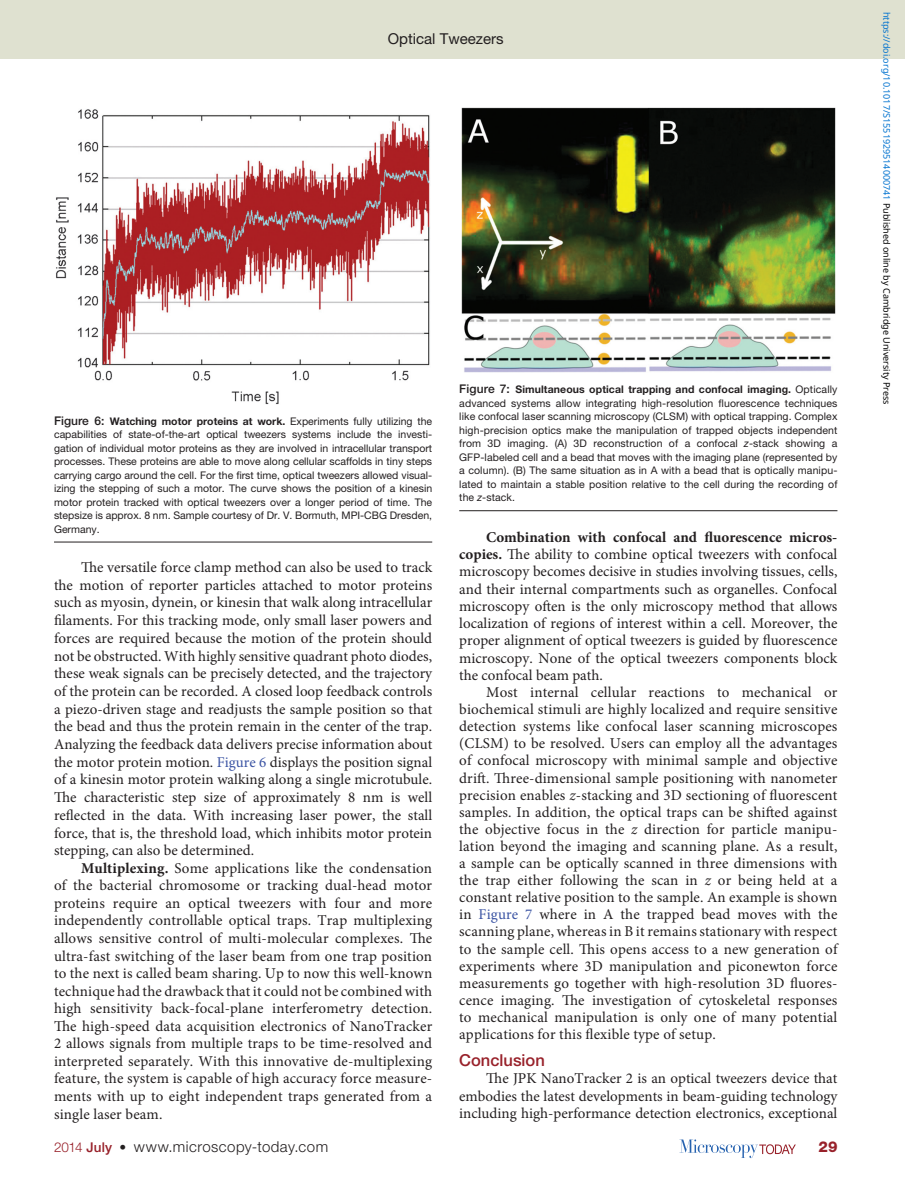
<style>
.page{position:relative;width:905px;height:1188px;background:#fff}
.page>*{position:absolute;margin:0;border:0;box-sizing:border-box;transform-origin:0 0}
.pSec1ttl{font:500 16.5px "Helvetica Neue LT Std";color:#98212a}
.pPara{font:15px/17.1px "Minion Pro";letter-spacing:.005em;color:#231f20;text-align:justify}
.pFirstpara{font:15px/17.5px "Minion Pro";color:#231f20;text-align:justify}
.t1{font:300 15px "Helvetica Neue LT Std";letter-spacing:.03em;color:#231f20}
.t2{font:15px "Helvetica Neue LT Std";color:#231f20}
.t3{font:800 15px "Helvetica Neue LT Std";color:#98212a}
.pFigureCaption{font:10.5px/13.5px "Helvetica Neue LT Std";letter-spacing:.005em;color:#231f20;text-align:justify}
.t4{font:9px "Noto Sans";color:#0172cf}
.s1{font-weight:500;font-size:12px}
.s2{font-weight:700}
.s3{color:#3a53a3}
.s4{font-style:italic}
.s5{font-size:13.5px;color:#98212a}
.s6{font-weight:500;font-size:13.5px;color:#98212a}
.s7{font-weight:500;font-size:13.5px}
.s8{color:#000}
</style>
<div class="page">
<svg style="left:679px;top:1139px;width:116px;height:19px"></svg>
<div style="left:0;top:0;width:904px;height:58px;background:#dfe1d0"></div>
<img style="left:56px;top:109px;width:374px;height:295px">
<hr style="left:54px;top:542px;width:378px;height:1px;background:#231f20">
<img style="left:461px;top:108px;width:374px;height:265px">
<hr style="left:459px;top:510px;width:378px;height:1px;background:#231f20">
<p class="t2" style="left:388px;top:30px;width:117px">Optical Tweezers</p>
<p class="pFigureCaption" style="left:54px;top:414px;width:380px"><span class="s1">Figure 6:</span> <span class="s2">Watching motor proteins at work.</span> Experiments fully utilizing the capabilities of state-of-the-art optical tweezers systems include the investi&shy;gation of individual motor proteins as they are involved in intracellular transport processes. These proteins are able to move along cellular scaffolds in tiny steps carrying cargo around the cell. For the first time, optical tweezers allowed visual&shy;izing the stepping of such a motor. The curve shows the position of a kinesin motor protein tracked with optical tweezers over a longer period of time. The stepsize is approx. 8 nm. Sample courtesy of Dr. V. Bormuth, MPI-CBG Dresden, Germany.</p>
<p class="pPara" style="left:54px;top:559px;width:380px;line-height:17.7px;text-indent:27px">The versatile force clamp method can also be used to track the motion of reporter particles attached to motor proteins such as myosin, dynein, or kinesin that walk along intracellular filaments. For this tracking mode, only small laser powers and forces are required because the motion of the protein should not be obstructed. With highly sensitive quadrant photo diodes, these weak signals can be precisely detected, and the trajectory of the protein can be recorded. A closed loop feedback controls a piezo-driven stage and readjusts the sample position so that the bead and thus the protein remain in the center of the trap.<br>Analyzing the feedback data delivers precise information about the motor protein motion. <span class="s3">Figure 6</span> displays the position signal of a kinesin motor protein walking along a single microtubule.<br>The characteristic step size of approximately 8 nm is well reflected in the data. With increasing laser power, the stall force, that is, the threshold load, which inhibits motor protein stepping, can also be determined.</p>
<p class="pFirstpara" style="left:54px;top:859px;width:380px;text-indent:27px"><span class="s2">Multiplexing.</span> Some applications like the condensation of the bacterial chromosome or tracking dual-head motor proteins require an optical tweezers with four and more independently controllable optical traps. Trap multiplexing allows sensitive control of multi-molecular complexes. The ultra-fast switching of the laser beam from one trap position to the next is called beam sharing. Up to now this well-known technique had the drawback that it could not be combined with high sensitivity back-focal-plane interferometry detection.<br>The high-speed data acquisition electronics of NanoTracker 2 allows signals from multiple traps to be time-resolved and interpreted separately. With this innovative de-multiplexing feature, the system is capable of high accuracy force measure&shy;ments with up to eight independent traps generated from a single laser beam.</p>
<p class="pFigureCaption" style="left:459px;top:383px;width:380px"><span class="s1">Figure 7:</span> <span class="s2">Simultaneous optical trapping and confocal imaging.</span> Optically advanced systems allow integrating high-resolution fluorescence techniques like confocal laser scanning microscopy (CLSM) with optical trapping. Complex high-precision optics make the manipulation of trapped objects independent from 3D imaging. (A) 3D reconstruction of a confocal <span class="s4">z</span>-stack showing a GFP-labeled cell and a bead that moves with the imaging plane (represented by a column). (B) The same situation as in A with a bead that is optically manipu&shy;lated to maintain a stable position relative to the cell during the recording of the <span class="s4">z</span>-stack.</p>
<p class="pFirstpara" style="left:459px;top:529px;width:380px;text-indent:27px"><span class="s2">Combination with confocal and fluorescence micros&shy;copies.</span> The ability to combine optical tweezers with confocal microscopy becomes decisive in studies involving tissues, cells, and their internal compartments such as organelles. Confocal microscopy often is the only microscopy method that allows localization of regions of interest within a cell. Moreover, the proper alignment of optical tweezers is guided by fluorescence microscopy. None of the optical tweezers components block the confocal beam path.</p>
<p class="pPara" style="left:459px;top:684px;width:380px;text-indent:27px">Most internal cellular reactions to mechanical or biochemical stimuli are highly localized and require sensitive detection systems like confocal laser scanning microscopes (CLSM) to be resolved. Users can employ all the advantages of confocal microscopy with minimal sample and objective drift. Three-dimensional sample positioning with nanometer precision enables <span class="s4">z</span>-stacking and 3D sectioning of fluorescent samples. In addition, the optical traps can be shifted against the objective focus in the <span class="s4">z</span> direction for particle manipu&shy;lation beyond the imaging and scanning plane. As a result, a sample can be optically scanned in three dimensions with the trap either following the scan in <span class="s4">z</span> or being held at a constant relative position to the sample. An example is shown in <span class="s3">Figure 7</span> where in A the trapped bead moves with the scanning plane, whereas in B it remains stationary with respect to the sample cell. This opens access to a new generation of experiments where 3D manipulation and piconewton force measurements go together with high-resolution 3D fluores&shy;cence imaging. The investigation of cytoskeletal responses to mechanical manipulation is only one of many potential applications for this flexible type of setup.</p>
<p class="pSec1ttl" style="left:459px;top:1050px;width:87px">Conclusion</p>
<p class="pFirstpara" style="left:459px;top:1070px;width:380px;text-indent:27px">The JPK NanoTracker 2 is an optical tweezers device that embodies the latest developments in beam-guiding technology including high-performance detection electronics, exceptional</p>
<p class="t1" style="left:54px;top:1137px;width:275px"><span class="s5">2014</span> <span class="s6">July</span> <span class="s7">•</span> www.microscopy-today.com</p>
<p class="t3" style="left:818px;top:1138px;width:21px">29</p>
<p class="t4" style="left:893px;top:12px;width:394px;rotate:90deg">https://doi.org/10.1017/S1551929514000741 <span class="s8">Published online by Cambridge University Press</span></p>
</div>
